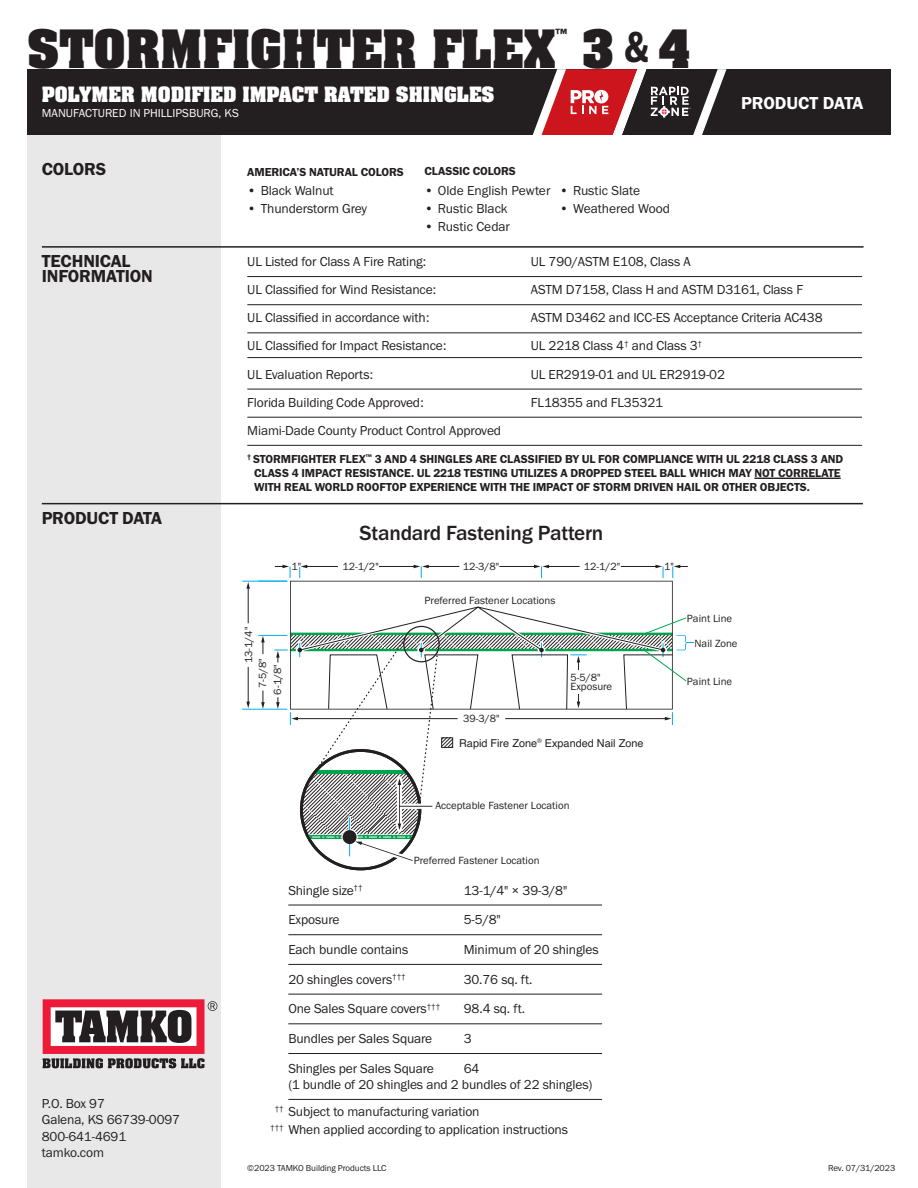
<style>
.page{position:relative;width:918px;height:1188px;background:#fff}
.page>*{position:absolute;margin:0;border:0;box-sizing:border-box;transform-origin:0 0}
.t1{font:700 45px "Aachen Std";color:#231f20}
.t2{font:500 21.3px "Franklin Gothic URW";letter-spacing:-.01em;color:#231f20}
.t3{font:18px/15px "Franklin Gothic URW Dem";letter-spacing:-.01em;color:#231f20}
.t4{font:700 18px "Aachen Std";color:#fff}
.t5{font:18px "Franklin Gothic URW Dem";letter-spacing:-.01em;color:#fff}
.t6{font:13.5px/16.5px "Franklin Gothic URW Boo";letter-spacing:-.01em;color:#231f20}
.t7{font:700 13.05px "Aachen Std";color:#231f20}
.t8{font:12px/14.4px "Franklin Gothic URW Dem";letter-spacing:-.01em;color:#231f20}
.t9{font:12px "Franklin Gothic URW Boo";color:#fff}
.t10{font:10.95px "Helvetica";color:#231f20}
.t11{font:10.8px/9.4px "Franklin Gothic URW Boo";color:#231f20}
.t12{font:9px "Franklin Gothic URW Boo";letter-spacing:-.01em;color:#231f20}
.s1{font-family:"Franklin Gothic URW Com Dem";font-weight:400}
</style>
<div class="page">
<div style="left:27px;top:69px;width:864px;height:66px;background:#231f20"></div>
<svg style="left:533px;top:69px;width:193px;height:66px"></svg>
<div style="left:27px;top:135px;width:193px;height:1053px;background:#e9e8e8"></div>
<svg style="left:43px;top:999px;width:174px;height:69px;background:#a66b74"></svg>
<hr style="left:242px;top:709px;width:45px;height:1px;background:#00aeef">
<svg style="left:290px;top:581px;width:383px;height:22px"></svg>
<svg style="left:672px;top:565px;width:16px;height:13px"></svg>
<svg style="left:258px;top:565px;width:33px;height:17px"></svg>
<hr style="left:548px;top:566px;width:32px;height:1px;background:#231f20">
<hr style="left:621px;top:566px;width:36px;height:1px;background:#231f20">
<svg style="left:656px;top:565px;width:8px;height:13px"></svg>
<hr style="left:428px;top:566px;width:31px;height:1px;background:#231f20">
<hr style="left:499px;top:566px;width:36px;height:1px;background:#231f20">
<svg style="left:534px;top:565px;width:15px;height:13px"></svg>
<hr style="left:306px;top:566px;width:32px;height:1px;background:#231f20">
<svg style="left:299px;top:565px;width:8px;height:13px"></svg>
<hr style="left:379px;top:566px;width:36px;height:1px;background:#231f20">
<svg style="left:414px;top:565px;width:15px;height:13px"></svg>
<hr style="left:242px;top:581px;width:45px;height:1px;background:#00aeef">
<hr style="left:248px;top:587px;width:1px;height:36px;background:#231f20">
<svg style="left:246px;top:582px;width:4px;height:7px"></svg>
<hr style="left:248px;top:667px;width:1px;height:36px;background:#231f20">
<svg style="left:246px;top:702px;width:4px;height:6px"></svg>
<svg style="left:258px;top:603px;width:436px;height:260px"></svg>
<hr style="left:288px;top:905px;width:314px;height:1px;background:#231f20">
<hr style="left:288px;top:934px;width:314px;height:1px;background:#231f20">
<hr style="left:288px;top:964px;width:314px;height:1px;background:#231f20">
<hr style="left:288px;top:994px;width:314px;height:1px;background:#231f20">
<hr style="left:288px;top:1023px;width:314px;height:1px;background:#231f20">
<hr style="left:288px;top:1053px;width:314px;height:1px;background:#231f20">
<hr style="left:288px;top:1099px;width:314px;height:1px;background:#231f20">
<hr style="left:42px;top:246px;width:822px;height:2px;background:#231f20">
<hr style="left:754px;top:478px;width:87px;height:1px;background:#231f20">
<hr style="left:42px;top:503px;width:821px;height:1px;background:#231f20">
<hr style="left:247px;top:276px;width:615px;height:1px;background:#231f20">
<hr style="left:247px;top:304px;width:615px;height:1px;background:#231f20">
<hr style="left:247px;top:332px;width:615px;height:1px;background:#231f20">
<hr style="left:247px;top:357px;width:615px;height:1px;background:#231f20">
<hr style="left:247px;top:389px;width:615px;height:1px;background:#231f20">
<hr style="left:247px;top:417px;width:615px;height:1px;background:#231f20">
<hr style="left:247px;top:445px;width:615px;height:1px;background:#231f20">
<h1 class="t1" style="left:27px;top:16px;width:530px">STORMFIGHTER FLEX</h1>
<p class="t7" style="left:555px;top:25px;width:13px">™</p>
<h1 class="t1" style="left:582px;top:16px;width:110px">3 <span class="s1">&amp;</span> 4</h1>
<h3 class="t4" style="left:42px;top:82px;width:454px">POLYMER MODIFIED IMPACT RATED SHINGLES</h3>
<p class="t9" style="left:42px;top:105px;width:199px">MANUFACTURED IN PHILLIPSBURG, KS</p>
<h3 class="t3" style="left:42px;top:161px;width:66px">COLORS</h3>
<p class="t8" style="left:247px;top:165px;width:158px">AMERICA’S NATURAL COLORS</p>
<p class="t8" style="left:424px;top:164px;width:93px">CLASSIC COLORS</p>
<p class="t6" style="left:247px;top:182px;width:88px">• Black Walnut</p>
<p class="t6" style="left:247px;top:200px;width:121px">• Thunderstorm Grey</p>
<p class="t6" style="left:424px;top:182px;width:127px">• Olde English Pewter</p>
<p class="t6" style="left:424px;top:200px;width:85px">• Rustic Black</p>
<p class="t6" style="left:424px;top:218px;width:87px">• Rustic Cedar</p>
<p class="t6" style="left:560px;top:182px;width:82px">• Rustic Slate</p>
<p class="t6" style="left:560px;top:200px;width:112px">• Weathered Wood</p>
<h3 class="t5" style="left:741px;top:92px;width:124px">PRODUCT DATA</h3>
<h3 class="t3" style="left:42px;top:253px;width:112px">TECHNICAL<br>INFORMATION</h3>
<h3 class="t3" style="left:42px;top:510px;width:122px">PRODUCT DATA</h3>
<p class="t6" style="left:42px;top:1095px;width:140px">P.O. Box 97<br>Galena, KS 66739-0097<br>800-641-4691 tamko.com</p>
<p class="t6" style="left:247px;top:253px;width:181px">UL Listed for Class A Fire Rating:</p>
<p class="t6" style="left:531px;top:253px;width:162px">UL 790/ASTM E108, Class A</p>
<p class="t6" style="left:247px;top:281px;width:190px">UL Classified for Wind Resistance:</p>
<p class="t6" style="left:531px;top:281px;width:274px">ASTM D7158, Class H and ASTM D3161, Class F</p>
<p class="t6" style="left:247px;top:309px;width:184px">UL Classified in accordance with:</p>
<p class="t6" style="left:531px;top:309px;width:293px">ASTM D3462 and ICC-ES Acceptance Criteria AC438</p>
<p class="t6" style="left:247px;top:337px;width:201px">UL Classified for Impact Resistance:</p>
<p class="t6" style="left:531px;top:337px;width:173px">UL 2218 Class 4<sup>†</sup> and Class 3<sup>†</sup></p>
<p class="t6" style="left:247px;top:366px;width:127px">UL Evaluation Reports:</p>
<p class="t6" style="left:531px;top:366px;width:196px">UL ER2919-01 and UL ER2919-02</p>
<p class="t6" style="left:247px;top:394px;width:178px">Florida Building Code Approved:</p>
<p class="t6" style="left:531px;top:394px;width:134px">FL18355 and FL35321</p>
<p class="t6" style="left:247px;top:422px;width:255px">Miami-Dade County Product Control Approved</p>
<p class="t8" style="left:254px;top:451px;width:591px;text-indent:-7px"><sup>†</sup> STORMFIGHTER FLEX<sup>™</sup> 3 AND 4 SHINGLES ARE CLASSIFIED BY UL FOR COMPLIANCE WITH UL 2218 CLASS 3 AND<br>CLASS 4 IMPACT RESISTANCE. UL 2218 TESTING UTILIZES A DROPPED STEEL BALL WHICH MAY NOT CORRELATE<br>WITH REAL WORLD ROOFTOP EXPERIENCE WITH THE IMPACT OF STORM DRIVEN HAIL OR OTHER OBJECTS.</p>
<h2 class="t2" style="left:360px;top:519px;width:245px">Standard Fastening Pattern</h2>
<p class="t11" style="left:292px;top:561px;width:11px">1"</p>
<p class="t11" style="left:342px;top:561px;width:38px">12-1/2"</p>
<p class="t11" style="left:463px;top:561px;width:38px">12-3/8"</p>
<p class="t11" style="left:584px;top:561px;width:38px">12-1/2"</p>
<p class="t11" style="left:664px;top:561px;width:11px">1"</p>
<p class="t11" style="left:244px;top:663px;width:38px;rotate:-90deg">13-1/4"</p>
<p class="t11" style="left:258px;top:688px;width:32px;rotate:-90deg">7-5/8"</p>
<p class="t11" style="left:273px;top:695px;width:32px;rotate:-90deg">6-1/8"</p>
<p class="t11" style="left:425px;top:595px;width:132px">Preferred Fastener Locations</p>
<p class="t11" style="left:463px;top:713px;width:38px">39-3/8"</p>
<p class="t11" style="left:687px;top:613px;width:47px">Paint Line</p>
<p class="t11" style="left:695px;top:639px;width:44px">Nail Zone</p>
<p class="t11" style="left:570px;top:672px;width:43px">5-5/8"<br>Exposure</p>
<p class="t11" style="left:687px;top:676px;width:47px">Paint Line</p>
<p class="t10" style="left:459px;top:735px;width:186px">Rapid Fire Zone<sup>®</sup> Expanded Nail Zone</p>
<p class="t11" style="left:435px;top:801px;width:136px">Acceptable Fastener Location</p>
<p class="t11" style="left:414px;top:856px;width:127px">Preferred Fastener Location</p>
<p class="t6" style="left:288px;top:882px;width:76px">Shingle size<sup>††</sup></p>
<p class="t6" style="left:464px;top:882px;width:105px">13-1/4" × 39-3/8"</p>
<p class="t6" style="left:288px;top:911px;width:53px">Exposure</p>
<p class="t6" style="left:464px;top:911px;width:38px">5-5/8"</p>
<p class="t6" style="left:288px;top:941px;width:122px">Each bundle contains</p>
<p class="t6" style="left:464px;top:941px;width:136px">Minimum of 20 shingles</p>
<p class="t6" style="left:288px;top:971px;width:119px">20 shingles covers<sup>†††</sup></p>
<p class="t6" style="left:464px;top:971px;width:70px">30.76 sq. ft.</p>
<p class="t6" style="left:288px;top:1000px;width:154px">One Sales Square covers<sup>†††</sup></p>
<p class="t6" style="left:464px;top:1000px;width:63px">98.4 sq. ft.</p>
<p class="t6" style="left:288px;top:1030px;width:145px">Bundles per Sales Square</p>
<p class="t6" style="left:464px;top:1030px;width:9px">3</p>
<p class="t6" style="left:288px;top:1060px;width:147px">Shingles per Sales Square</p>
<p class="t6" style="left:288px;top:1060px;width:306px;text-indent:176px">64<br>(1 bundle of 20 shingles and 2 bundles of 22 shingles)</p>
<p class="t6" style="left:270px;top:1102px;width:299px;line-height:18.3px;text-indent:5px"><sup>††</sup> Subject to manufacturing variation<br><sup>†††</sup> When applied according to application instructions</p>
<p class="t12" style="left:247px;top:1163px;width:141px">©2023 TAMKO Building Products LLC</p>
<p class="t12" style="left:828px;top:1163px;width:69px">Rev. 07/31/2023</p>
</div>
